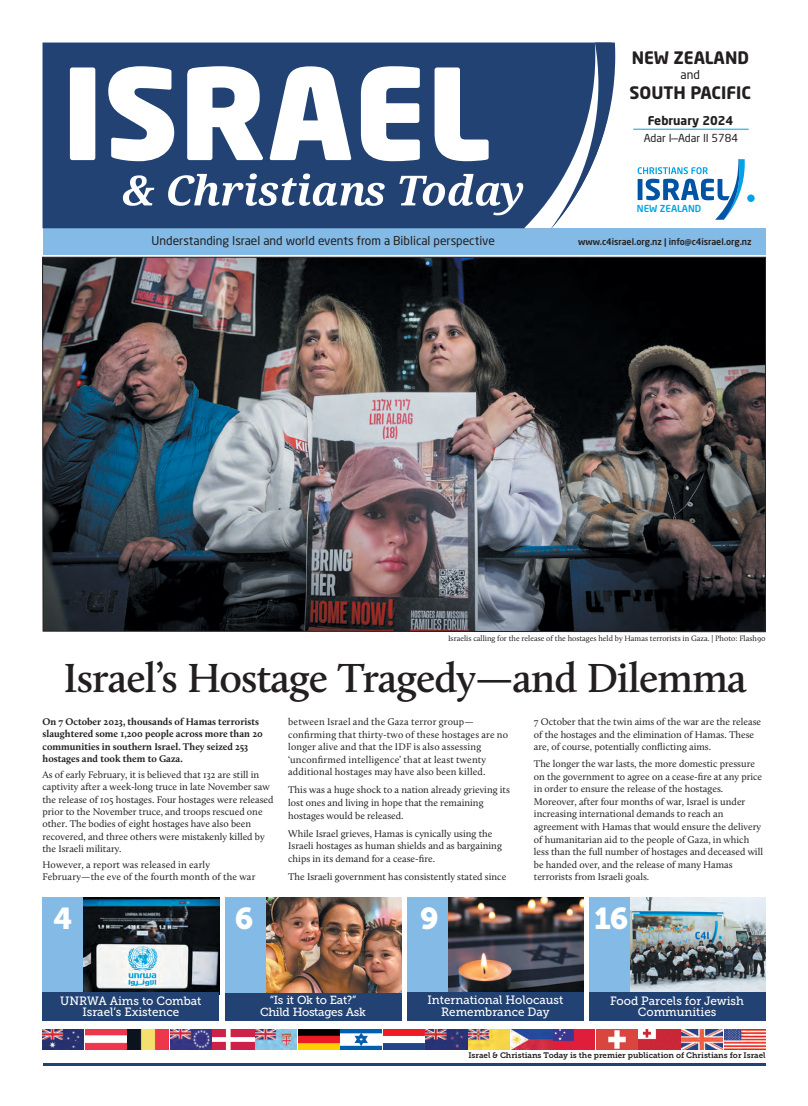
<style>
.page{position:relative;width:808px;height:1106px;background:#fff}
.page>*{position:absolute;margin:0;border:0;box-sizing:border-box;transform-origin:0 0}
.t1{font:600 42px "Calluna";letter-spacing:-.02em;color:#231f20}
.t2{font:30px "Museo Slab 900";color:#fff}
.t3{font:700 17px "Neo Sans Std";color:#231f20}
.t4{font:12px/11.5px "Museo Slab 500";color:#fff;text-align:center}
.t5{font:12px "Neo Sans W1 G";color:#231f20}
.t6{font:700 12px "Neo Sans W1 G";color:#231f20}
.t7{font:11.7px/11.9px "Museo Slab 500";letter-spacing:-.025em;color:#fff;text-align:center}
.t8{font:10.9px "Neo Sans W1 G";color:#231f20}
.t9{font:10px/12.6px "Calluna";color:#231f20}
.t10{font:10px/12.6px "Calluna";letter-spacing:.02em;color:#231f20}
.t11{font:700 10px/12.4px "Calluna";color:#231f20}
.t12{font:500 9.6px "Neo Sans W1 G";color:#00a3e6}
.t13{font:500 8.9px "Neo Sans W1 G";color:#231f20}
.t14{font:8px "Calluna";color:#231f20}
.t15{font:8px "Museo Slab 700";color:#231f20}
</style>
<div class="page">
<div style="left:43px;top:228px;width:722px;height:26px;background:#83bbe6"></div>
<div style="left:43px;top:43px;width:573px;height:185px;background:#214273"></div>
<svg style="left:123px;top:43px;width:492px;height:185px"></svg>
<svg style="left:70px;top:66px;width:419px;height:95px"></svg>
<hr style="left:633px;top:129px;width:116px;height:1px;background:#00a3e6">
<div style="left:747px;top:194px;width:8px;height:8px;background:#00a3e6;border-radius:50%"></div>
<svg style="left:638px;top:159px;width:107px;height:61px"></svg>
<hr style="left:43px;top:1063px;width:722px;height:3px;background:#214273">
<img style="left:43px;top:1029px;width:83px;height:20px">
<img style="left:128px;top:1029px;width:83px;height:20px">
<img style="left:213px;top:1029px;width:126px;height:20px">
<img style="left:341px;top:1029px;width:83px;height:20px">
<img style="left:426px;top:1029px;width:126px;height:20px">
<img style="left:554px;top:1029px;width:83px;height:20px">
<img style="left:639px;top:1029px;width:126px;height:20px">
<img style="left:448px;top:897px;width:136px;height:95px">
<div style="left:407px;top:897px;width:41px;height:98px;background:#83bbe6"></div>
<div style="left:407px;top:992px;width:177px;height:28px;background:#214273"></div>
<img style="left:630px;top:897px;width:135px;height:95px">
<div style="left:589px;top:897px;width:41px;height:102px;background:#83bbe6"></div>
<div style="left:589px;top:992px;width:176px;height:28px;background:#214273"></div>
<img style="left:42px;top:257px;width:724px;height:375px">
<img style="left:266px;top:897px;width:135px;height:95px">
<div style="left:225px;top:897px;width:41px;height:99px;background:#83bbe6"></div>
<div style="left:225px;top:992px;width:176px;height:28px;background:#214273"></div>
<img style="left:83px;top:897px;width:136px;height:95px">
<div style="left:43px;top:897px;width:40px;height:99px;background:#83bbe6"></div>
<div style="left:43px;top:992px;width:176px;height:28px;background:#214273"></div>
<h3 class="t3" style="left:632px;top:51px;width:119px">NEW ZEALAND</h3>
<p class="t5" style="left:681px;top:70px;width:21px">and</p>
<h3 class="t3" style="left:630px;top:86px;width:123px">SOUTH PACIFIC</h3>
<p class="t6" style="left:648px;top:116px;width:87px">February 2024</p>
<p class="t8" style="left:644px;top:133px;width:96px">Adar I—Adar II 5784</p>
<p class="t12" style="left:637px;top:205px;width:66px">NEW ZEALAND</p>
<p class="t5" style="left:152px;top:236px;width:345px">Understanding Israel and world events from a Biblical perspective</p>
<p class="t13" style="left:578px;top:238px;width:175px">www.c4israel.org.nz | info@c4israel.org.nz</p>
<p class="t14" style="left:448px;top:635px;width:319px">Israelis calling for the release of the hostages held by Hamas terrorists in Gaza. | Photo: Flash90</p>
<h1 class="t1" style="left:64px;top:660px;width:685px">Israel’s Hostage Tragedy—and Dilemma</h1>
<p class="t11" style="left:43px;top:716px;width:222px">On 7 October 2023, thousands of Hamas terrorists slaughtered some 1,200 people across more than 20 communities in southern Israel. They seized 253 hostages and took them to Gaza.</p>
<p class="t9" style="left:43px;top:769px;width:233px">As of early February, it is believed that 132 are still in captivity after a week-long truce in late November saw the release of 105 hostages. Four hostages were released prior to the November truce, and troops rescued one other. The bodies of eight hostages have also been recovered, and three others were mistakenly killed by the Israeli military.</p>
<p class="t10" style="left:43px;top:859px;width:214px">However, a report was released in early<br>February—the eve of the fourth month of the war</p>
<p class="t10" style="left:288px;top:716px;width:221px">between Israel and the Gaza terror group— confirming that thirty-two of these hostages are no longer alive and that the IDF is also assessing ‘unconfirmed intelligence’ that at least twenty additional hostages may have also been killed.</p>
<p class="t9" style="left:288px;top:784px;width:223px">This was a huge shock to a nation already grieving its lost ones and living in hope that the remaining hostages would be released.</p>
<p class="t9" style="left:288px;top:828px;width:215px">While Israel grieves, Hamas is cynically using the<br>Israeli hostages as human shields and as bargaining chips in its demand for a cease-fire.</p>
<p class="t9" style="left:288px;top:871px;width:220px">The Israeli government has consistently stated since</p>
<p class="t9" style="left:534px;top:716px;width:229px">7 October that the twin aims of the war are the release of the hostages and the elimination of Hamas. These are, of course, potentially conflicting aims.</p>
<p class="t9" style="left:534px;top:758px;width:231px">The longer the war lasts, the more domestic pressure on the government to agree on a cease-fire at any price in order to ensure the release of the hostages.<br>Moreover, after four months of war, Israel is under increasing international demands to reach an agreement with Hamas that would ensure the delivery of humanitarian aid to the people of Gaza, in which less than the full number of hostages and deceased will be handed over, and the release of many Hamas terrorists from Israeli goals.</p>
<h2 class="t2" style="left:53px;top:906px;width:20px">4</h2>
<h2 class="t2" style="left:235px;top:906px;width:20px">6</h2>
<h2 class="t2" style="left:420px;top:906px;width:20px">9</h2>
<h2 class="t2" style="left:594px;top:906px;width:36px">16</h2>
<p class="t4" style="left:60px;top:995px;width:143px">UNRWA Aims to Combat<br>Israel’s Existence</p>
<p class="t7" style="left:260px;top:995px;width:108px">“Is it Ok to Eat?”<br>Child Hostages Ask</p>
<p class="t4" style="left:427px;top:994px;width:137px;line-height:12.2px">International Holocaust<br>Remembrance Day</p>
<p class="t4" style="left:610px;top:996px;width:135px">Food Parcels for Jewish<br>Communities</p>
<p class="t15" style="left:468px;top:1051px;width:299px">Israel &amp; Christians Today is the premier publication of Christians for Israel</p>
</div>
